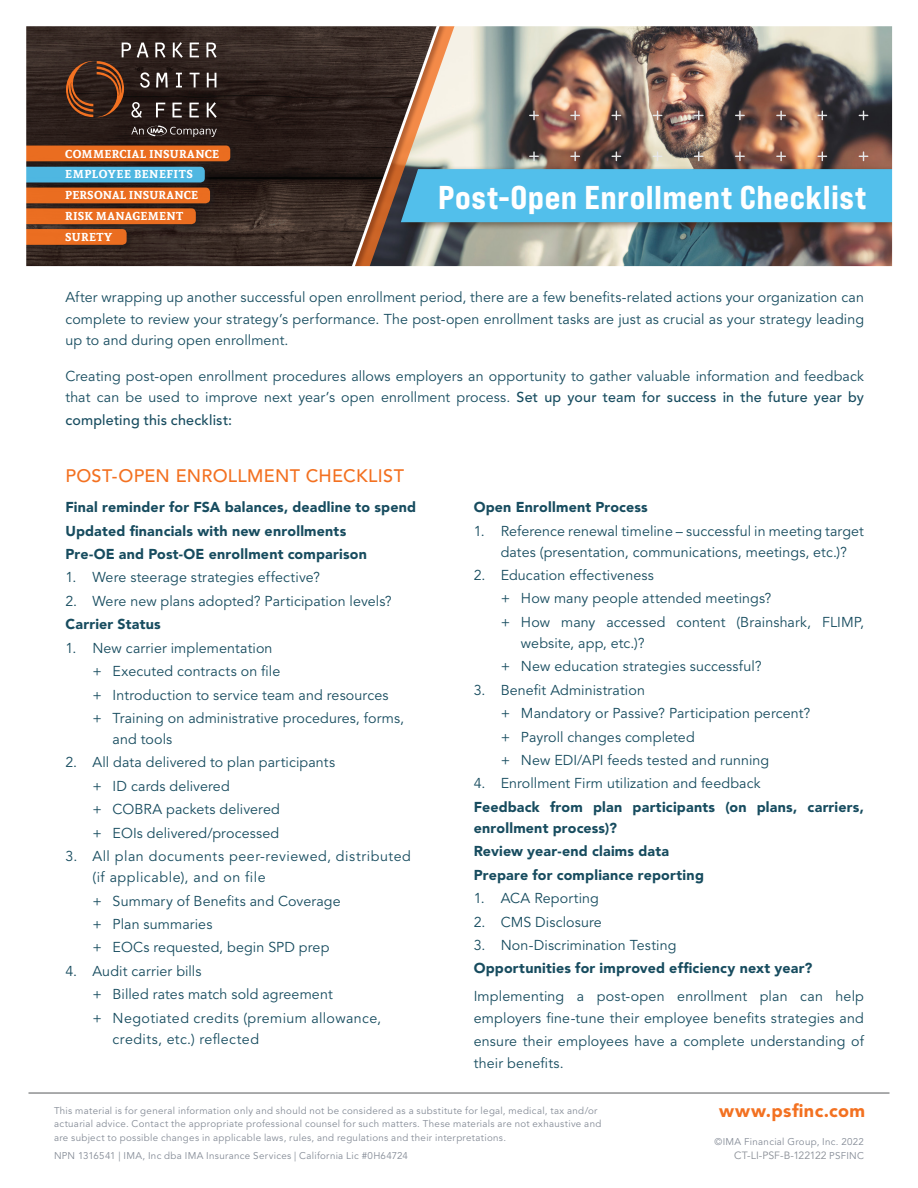
<style>
.page{position:relative;width:918px;height:1188px;background:#fff}
.page>*{position:absolute;margin:0;border:0;box-sizing:border-box;transform-origin:0 0}
.PS_F____EB_Article_T{font:33px "Bebas Neue Pro Exp Eb";letter-spacing:.015em;color:#fff}
.PS_F_Section_Header{font:500 18px "Avenir LT Std";letter-spacing:.015em;color:#f37121}
.t1{font:900 18px "Avenir LT Std";letter-spacing:.025em;color:#f37121}
.t2{font:14.25px/21px "Avenir LT Std";letter-spacing:.01em;color:#174c5f}
.t3{font:900 14.25px/21px "Avenir LT Std";letter-spacing:.015em;color:#174c5f}
.t4{font:14.25px/21px "Avenir LT Std";letter-spacing:.04em;color:#174c5f}
.t5{font:700 11.4px/20.9px "Andada";letter-spacing:.025em;color:#fff}
.PS_F_Footer{font:10.5px "Avenir LT Std";letter-spacing:-.005em;color:#898e96}
.PS_F_Footer-2{font:9.75px/13.5px "Avenir LT Std";letter-spacing:.03em;color:#848b96}
.s1{font-weight:500}
.s2{font-size:9.75px;color:#848b96}
</style>
<div class="page">
<hr style="left:28px;top:1093px;width:862px;height:1px;background:#57585a">
<img style="left:26px;top:26px;width:867px;height:241px">
<p class="t5" style="left:65px;top:143px;width:155px">COMMERCIAL INSURANCE<br>EMPLOYEE BENEFITS<br>PERSONAL INSURANCE<br>RISK MANAGEMENT<br>SURETY</p>
<p class="PS_F____EB_Article_T" style="left:438px;top:177px;width:430px">Post-Open Enrollment Checklist</p>
<p class="t2" style="left:65px;top:286px;width:800px;line-height:21.8px;text-align:justify">After wrapping up another successful open enrollment period, there are a few benefits-related actions your organization can complete to review your strategy’s performance. The post-open enrollment tasks are just as crucial as your strategy leading up to and during open enrollment.</p>
<p class="t2" style="left:65px;top:365px;width:800px;line-height:22.2px;text-align:justify">Creating post-open enrollment procedures allows employers an opportunity to gather valuable information and feedback that can be used to improve next year’s open enrollment process. <span class="s1">Set up your team for success in the future year by completing this checklist:</span></p>
<p class="PS_F_Section_Header" style="left:65px;top:465px;width:340px">POST-OPEN ENROLLMENT CHECKLIST</p>
<p class="t3" style="left:65px;top:497px;width:352px">Final reminder for FSA balances, deadline to spend</p>
<p class="t3" style="left:65px;top:520px;width:282px">Updated financials with new enrollments</p>
<p class="t3" style="left:65px;top:543px;width:303px">Pre-OE and Post-OE enrollment comparison</p>
<p class="t2" style="left:65px;top:567px;width:256px">1. Were steerage strategies effective?</p>
<p class="t2" style="left:65px;top:591px;width:328px">2. Were new plans adopted? Participation levels?</p>
<p class="t3" style="left:65px;top:614px;width:97px">Carrier Status</p>
<p class="t2" style="left:65px;top:638px;width:209px">1. New carrier implementation</p>
<p class="t2" style="left:92px;top:661px;width:189px">+ Executed contracts on file</p>
<p class="t2" style="left:92px;top:685px;width:298px">+ Introduction to service team and resources</p>
<p class="t2" style="left:113px;top:708px;width:293px;text-indent:-20px">+ Training on administrative procedures, forms, and tools</p>
<p class="t2" style="left:65px;top:752px;width:271px">2. All data delivered to plan participants</p>
<p class="t2" style="left:92px;top:776px;width:139px">+ ID cards delivered</p>
<p class="t2" style="left:92px;top:799px;width:189px">+ COBRA packets delivered</p>
<p class="t2" style="left:92px;top:823px;width:188px">+ EOIs delivered/processed</p>
<p class="t4" style="left:92px;top:846px;width:320px;text-indent:-27px">3. All plan documents peer-reviewed, distributed (if applicable), and on file</p>
<p class="t2" style="left:92px;top:891px;width:250px">+ Summary of Benefits and Coverage</p>
<p class="t2" style="left:92px;top:914px;width:122px">+ Plan summaries</p>
<p class="t2" style="left:92px;top:937px;width:238px">+ EOCs requested, begin SPD prep</p>
<p class="t2" style="left:65px;top:961px;width:138px">4. Audit carrier bills</p>
<p class="t2" style="left:92px;top:984px;width:242px">+ Billed rates match sold agreement</p>
<p class="t2" style="left:113px;top:1008px;width:270px;text-indent:-20px">+ Negotiated credits (premium allowance, credits, etc.) reflected</p>
<p class="t3" style="left:474px;top:497px;width:176px">Open Enrollment Process</p>
<p class="t2" style="left:501px;top:521px;width:365px;text-indent:-27px">1. Reference renewal timeline – successful in meeting target dates (presentation, communications, meetings, etc.)?</p>
<p class="t2" style="left:474px;top:565px;width:182px">2. Education effectiveness</p>
<p class="t2" style="left:501px;top:588px;width:272px">+ How many people attended meetings?</p>
<p class="t2" style="left:521px;top:612px;width:345px;text-indent:-20px">+ How many accessed content (Brainshark, FLIMP, website, app, etc.)?</p>
<p class="t2" style="left:501px;top:656px;width:262px">+ New education strategies successful?</p>
<p class="t2" style="left:474px;top:680px;width:173px">3. Benefit Administration</p>
<p class="t2" style="left:501px;top:703px;width:311px">+ Mandatory or Passive? Participation percent?</p>
<p class="t2" style="left:501px;top:727px;width:196px">+ Payroll changes completed</p>
<p class="t2" style="left:501px;top:750px;width:270px">+ New EDI/API feeds tested and running</p>
<p class="t2" style="left:474px;top:773px;width:289px">4. Enrollment Firm utilization and feedback</p>
<p class="t3" style="left:474px;top:796px;width:392px">Feedback from plan participants (on plans, carriers, enrollment process)?</p>
<p class="t3" style="left:474px;top:841px;width:197px">Review year-end claims data</p>
<p class="t3" style="left:474px;top:864px;width:232px">Prepare for compliance reporting</p>
<p class="t2" style="left:474px;top:888px;width:127px">1. ACA Reporting</p>
<p class="t2" style="left:474px;top:912px;width:130px">2. CMS Disclosure</p>
<p class="t2" style="left:474px;top:935px;width:204px">3. Non-Discrimination Testing</p>
<p class="t3" style="left:474px;top:958px;width:340px">Opportunities for improved efficiency next year?</p>
<p class="t2" style="left:474px;top:985px;width:392px;line-height:22.5px;text-align:justify">Implementing a post-open enrollment plan can help employers fine-tune their employee benefits strategies and ensure their employees have a complete understanding of their benefits.</p>
<p class="PS_F_Footer-2" style="left:54px;top:1104px;width:545px">This material is for general information only and should not be considered as a substitute for legal, medical, tax and/or</p>
<p class="t1" style="left:719px;top:1100px;width:148px">www.psfinc.com</p>
<p class="PS_F_Footer-2" style="left:54px;top:1118px;width:549px">actuarial advice. Contact the appropriate professional counsel for such matters. These materials are not exhaustive and are subject to possible changes in applicable laws, rules, and regulations and their interpretations.</p>
<p class="PS_F_Footer-2" style="left:54px;top:1149px;width:355px">NPN 1316541 | IMA, Inc dba IMA Insurance Services | California Lic #0H64724</p>
<p class="PS_F_Footer-2" style="left:715px;top:1135px;width:151px">©IMA Financial Group, Inc. 2022</p>
<p class="PS_F_Footer" style="left:734px;top:1149px;width:131px">CT-LI-PSF-B-122122 <span class="s2">PSFINC</span></p>
</div>
